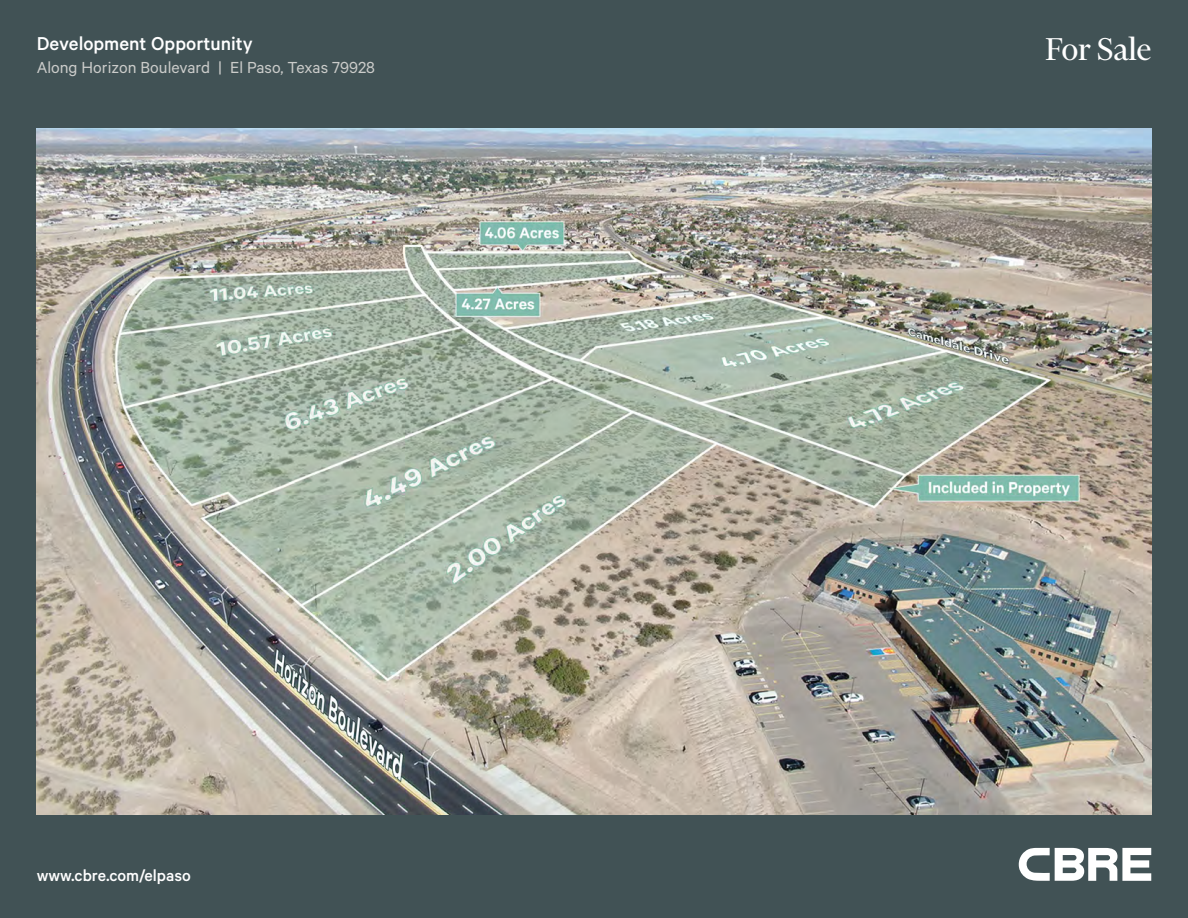
<style>
.page{position:relative;width:1188px;height:918px;background:#415255}
.page>*{position:absolute;margin:0;border:0;box-sizing:border-box;transform-origin:0 0}
.t1{font:36px "Financier Display";color:#fff}
.t2{font:500 21px "Calibre";color:#fff}
.t3{font:18px "Calibre";color:#cbccca}
.Bullet_Heading{font:500 18px "Calibre";color:#fff}
</style>
<div class="page">
<svg style="left:1019px;top:848px;width:132px;height:33px"></svg>
<img style="left:37px;top:128px;width:1114px;height:687px">
<p class="t2" style="left:37px;top:32px;width:218px">Development Opportunity</p>
<p class="t3" style="left:37px;top:57px;width:340px">Along Horizon Boulevard | El Paso, Texas 79928</p>
<p class="Bullet_Heading" style="left:37px;top:865px;width:156px">www.cbre.com/elpaso</p>
<p class="t1" style="left:1046px;top:30px;width:107px">For Sale</p>
</div>
